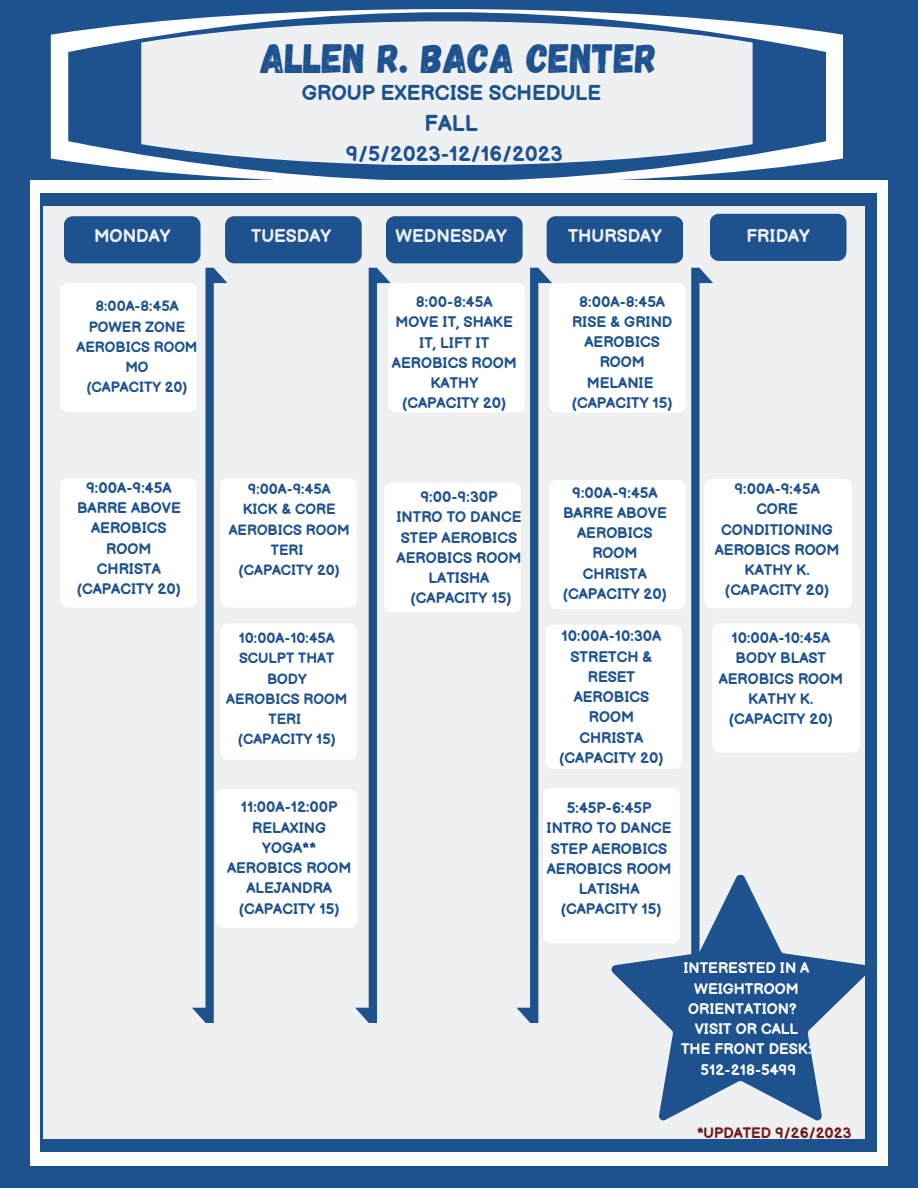
<style>
.page{position:relative;width:918px;height:1188px;background:#1d528f}
.page>*{position:absolute;margin:0;border:0;box-sizing:border-box;transform-origin:0 0}
.t1{font:40.95px "Gagalin";color:#1d528f}
.t2{font:700 22.5px "Balsamiq Sans";color:#1d528f}
.t3{font:700 21px "Balsamiq Sans";color:#1d528f}
.t4{font:700 18px "Balsamiq Sans";color:#eff0f2}
.t5{font:700 15px/20.2px "Balsamiq Sans";color:#1d528f;text-align:center}
.t6{font:700 15px/20.2px "Balsamiq Sans";color:#fff;text-align:center}
.t7{font:700 14.85px "Balsamiq Sans";color:#6e1a18}
.t8{font:700 14.55px/20.2px "Balsamiq Sans";color:#1d528f;text-align:center}
</style>
<div class="page">
<svg style="left:51px;top:9px;width:792px;height:153px;fill:#fff"></svg>
<svg style="left:68px;top:12px;width:758px;height:168px"></svg>
<div style="left:30px;top:180px;width:857px;height:985px;background:#fdfdfc"></div>
<div style="left:40px;top:193px;width:837px;height:959px;background:#1d528f"></div>
<div style="left:43px;top:207px;width:822px;height:932px;background:#eff0f2"></div>
<div style="left:64px;top:216px;width:137px;height:47px;background:#1d528f;border-radius:9px"></div>
<div style="left:225px;top:216px;width:137px;height:47px;background:#1d528f;border-radius:9px"></div>
<div style="left:386px;top:216px;width:137px;height:47px;background:#1d528f;border-radius:9px"></div>
<div style="left:547px;top:216px;width:136px;height:47px;background:#1d528f;border-radius:9px"></div>
<div style="left:710px;top:214px;width:136px;height:47px;background:#1d528f;border-radius:9px"></div>
<svg style="left:192px;top:268px;width:35px;height:755px"></svg>
<svg style="left:355px;top:268px;width:36px;height:755px"></svg>
<svg style="left:517px;top:268px;width:35px;height:755px"></svg>
<svg style="left:691px;top:268px;width:22px;height:607px"></svg>
<div style="left:216px;top:789px;width:141px;height:139px;background:#fff;border-radius:8px"></div>
<div style="left:220px;top:478px;width:137px;height:129px;background:#fff;border-radius:8px"></div>
<div style="left:388px;top:478px;width:137px;height:131px;background:#eff0f2;border-radius:8px"></div>
<div style="left:549px;top:480px;width:137px;height:129px;background:#fff;border-radius:8px"></div>
<div style="left:704px;top:479px;width:148px;height:129px;background:#fff;border-radius:8px"></div>
<div style="left:712px;top:623px;width:148px;height:130px;background:#fff;border-radius:8px"></div>
<svg style="left:141px;top:21px;width:612px;height:144px;background:#e2e6ec"></svg>
<div style="left:60px;top:478px;width:137px;height:129px;background:#fff;border-radius:8px"></div>
<svg style="left:611px;top:875px;width:254px;height:246px;fill:#1d528f"></svg>
<div style="left:388px;top:283px;width:137px;height:129px;background:#fff;border-radius:8px"></div>
<div style="left:549px;top:283px;width:137px;height:129px;background:#fff;border-radius:8px"></div>
<div style="left:220px;top:623px;width:137px;height:137px;background:#fff;border-radius:8px"></div>
<div style="left:390px;top:623px;width:137px;height:148px;background:#eff0f2;border-radius:8px"></div>
<div style="left:545px;top:625px;width:137px;height:144px;background:#fff;border-radius:8px"></div>
<div style="left:543px;top:788px;width:137px;height:155px;background:#fff;border-radius:8px"></div>
<div style="left:60px;top:283px;width:137px;height:129px;background:#fff;border-radius:8px"></div>
<div style="left:384px;top:483px;width:137px;height:129px;background:#fff;border-radius:8px"></div>
<p class="t1" style="left:260px;top:31px;width:399px">ALLEN R. BACA CENTER</p>
<p class="t3" style="left:302px;top:81px;width:301px">GROUP EXERCISE SCHEDULE</p>
<p class="t2" style="left:425px;top:111px;width:55px">FALL</p>
<p class="t3" style="left:346px;top:142px;width:219px">9/5/2023-12/16/2023</p>
<p class="t4" style="left:94px;top:226px;width:78px">MONDAY</p>
<p class="t4" style="left:251px;top:226px;width:81px">TUESDAY</p>
<p class="t4" style="left:396px;top:226px;width:113px">WEDNESDAY</p>
<p class="t4" style="left:568px;top:226px;width:95px">THURSDAY</p>
<p class="t4" style="left:746px;top:226px;width:65px">FRIDAY</p>
<p class="t8" style="left:95px;top:297px;width:85px">8:00A-8:45A</p>
<p class="t8" style="left:89px;top:317px;width:98px">POWER ZONE</p>
<p class="t8" style="left:77px;top:337px;width:122px">AEROBICS ROOM</p>
<p class="t8" style="left:125px;top:358px;width:25px">MO</p>
<p class="t8" style="left:86px;top:378px;width:103px">(CAPACITY 20)</p>
<p class="t5" style="left:86px;top:478px;width:87px">9:00A-9:45A</p>
<p class="t5" style="left:77px;top:499px;width:105px">BARRE ABOVE</p>
<p class="t5" style="left:91px;top:519px;width:77px">AEROBICS<br>ROOM</p>
<p class="t5" style="left:77px;top:559px;width:106px">CHRISTA (CAPACITY 20)</p>
<p class="t8" style="left:248px;top:480px;width:84px">9:00A-9:45A</p>
<p class="t8" style="left:243px;top:500px;width:94px">KICK &amp; CORE</p>
<p class="t8" style="left:229px;top:520px;width:122px">AEROBICS ROOM</p>
<p class="t8" style="left:271px;top:540px;width:34px">TERI</p>
<p class="t8" style="left:239px;top:561px;width:103px">(CAPACITY 20)</p>
<p class="t8" style="left:239px;top:629px;width:98px">10:00A-10:45A</p>
<p class="t8" style="left:239px;top:649px;width:97px">SCULPT THAT<br>BODY</p>
<p class="t8" style="left:226px;top:690px;width:122px">AEROBICS ROOM</p>
<p class="t8" style="left:269px;top:710px;width:34px">TERI</p>
<p class="t8" style="left:238px;top:730px;width:99px">(CAPACITY 15)</p>
<p class="t5" style="left:241px;top:798px;width:98px">11:00A-12:00P</p>
<p class="t5" style="left:252px;top:818px;width:75px">RELAXING<br>YOGA**</p>
<p class="t5" style="left:227px;top:858px;width:126px">AEROBICS ROOM</p>
<p class="t5" style="left:239px;top:879px;width:102px">ALEJANDRA (CAPACITY 15)</p>
<p class="t5" style="left:416px;top:292px;width:78px">8:00-8:45A</p>
<p class="t5" style="left:396px;top:313px;width:119px">MOVE IT, SHAKE<br>IT, LIFT IT</p>
<p class="t5" style="left:392px;top:353px;width:126px">AEROBICS ROOM</p>
<p class="t5" style="left:430px;top:373px;width:49px">KATHY</p>
<p class="t5" style="left:402px;top:394px;width:106px">(CAPACITY 20)</p>
<p class="t5" style="left:579px;top:292px;width:87px">8:00A-8:45A</p>
<p class="t5" style="left:572px;top:312px;width:102px">RISE &amp; GRIND</p>
<p class="t5" style="left:584px;top:333px;width:77px">AEROBICS<br>ROOM</p>
<p class="t5" style="left:587px;top:373px;width:68px">MELANIE</p>
<p class="t5" style="left:572px;top:393px;width:103px">(CAPACITY 15)</p>
<p class="t5" style="left:420px;top:487px;width:79px">9:00-9:30P</p>
<p class="t5" style="left:396px;top:508px;width:127px;text-align:left">INTRO TO DANCE<br>STEP AEROBICS</p>
<p class="t5" style="left:397px;top:548px;width:126px">AEROBICS ROOM</p>
<p class="t5" style="left:429px;top:568px;width:62px">LATISHA</p>
<p class="t5" style="left:410px;top:589px;width:103px">(CAPACITY 15)</p>
<p class="t5" style="left:572px;top:483px;width:87px">9:00A-9:45A</p>
<p class="t5" style="left:563px;top:503px;width:105px">BARRE ABOVE</p>
<p class="t5" style="left:577px;top:523px;width:77px">AEROBICS<br>ROOM</p>
<p class="t5" style="left:563px;top:564px;width:106px">CHRISTA (CAPACITY 20)</p>
<p class="t5" style="left:562px;top:627px;width:101px">10:00A-10:30A</p>
<p class="t5" style="left:571px;top:647px;width:83px">STRETCH &amp;<br>RESET</p>
<p class="t5" style="left:574px;top:688px;width:77px">AEROBICS<br>ROOM</p>
<p class="t5" style="left:559px;top:728px;width:106px">CHRISTA (CAPACITY 20)</p>
<p class="t5" style="left:567px;top:798px;width:86px">5:45P-6:45P</p>
<p class="t5" style="left:547px;top:819px;width:127px;text-align:left">INTRO TO DANCE<br>STEP AEROBICS</p>
<p class="t5" style="left:547px;top:859px;width:126px">AEROBICS ROOM</p>
<p class="t5" style="left:579px;top:879px;width:62px">LATISHA</p>
<p class="t5" style="left:561px;top:900px;width:103px">(CAPACITY 15)</p>
<p class="t5" style="left:734px;top:480px;width:87px">9:00A-9:45A</p>
<p class="t5" style="left:721px;top:500px;width:113px">CORE<br>CONDITIONING</p>
<p class="t5" style="left:715px;top:540px;width:126px">AEROBICS ROOM</p>
<p class="t5" style="left:725px;top:561px;width:106px">KATHY K. (CAPACITY 20)</p>
<p class="t5" style="left:731px;top:629px;width:100px">10:00A-10:45A</p>
<p class="t5" style="left:736px;top:649px;width:92px">BODY BLAST</p>
<p class="t5" style="left:719px;top:669px;width:126px">AEROBICS ROOM</p>
<p class="t5" style="left:729px;top:689px;width:106px">KATHY K. (CAPACITY 20)</p>
<p class="t6" style="left:681px;top:959px;width:132px">INTERESTED IN A<br>WEIGHTROOM<br>ORIENTATION?<br>VISIT OR CALL<br>THE FRONT DESK:</p>
<p class="t6" style="left:701px;top:1060px;width:97px">512-218-5499</p>
<p class="t7" style="left:697px;top:1124px;width:156px">*UPDATED 9/26/2023</p>
</div>
